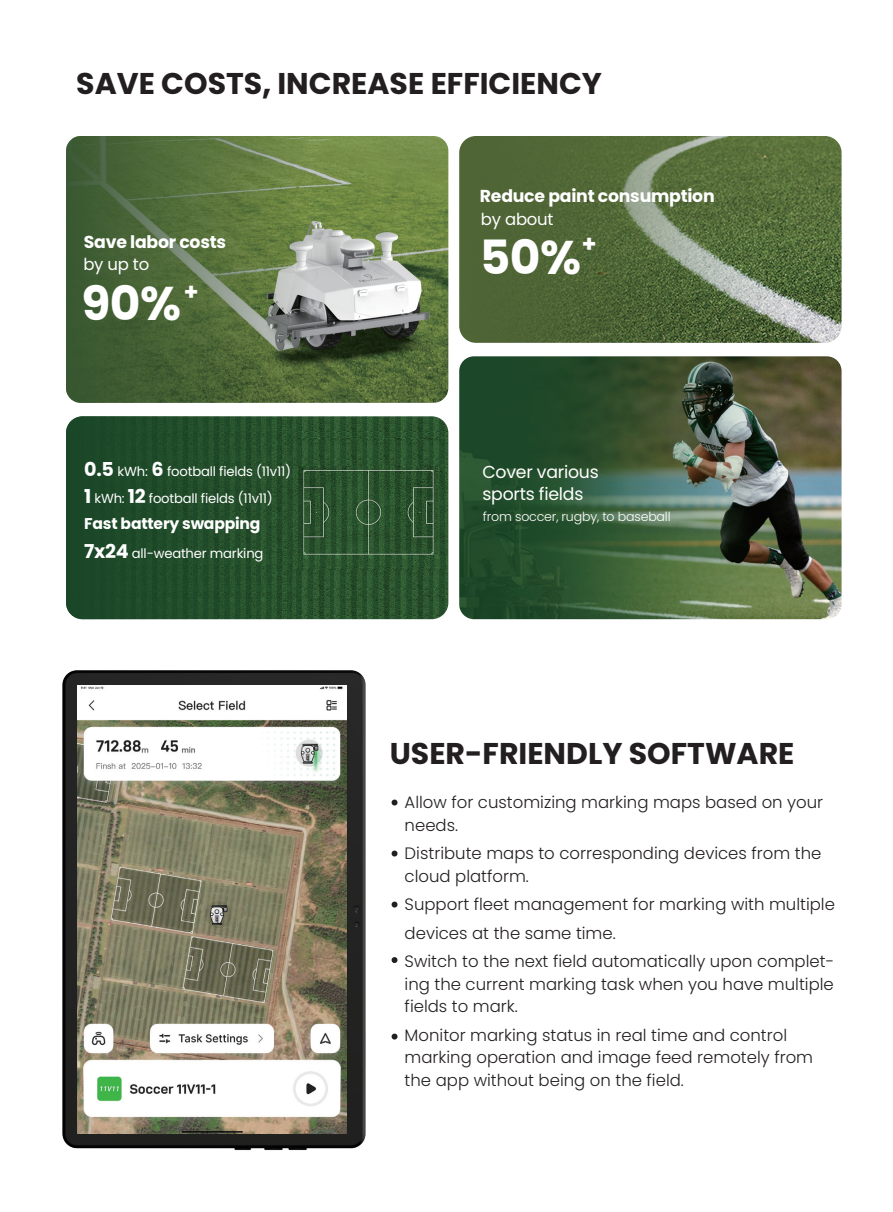
<style>
.page{position:relative;width:893px;height:1212px;background:#fff}
.page>*{position:absolute;margin:0;border:0;box-sizing:border-box;transform-origin:0 0}
.t1{font:700 47.1px "Poppins";color:#fff}
.t2{font:700 30px "Poppins";color:#231f20}
.t3{font:700 23.55px "Poppins";color:#fff}
.t4{font:700 17.25px "Poppins";letter-spacing:-.015em;color:#fff}
.t5{font:17.25px/22px "Poppins";letter-spacing:-.015em;color:#fff}
.t6{font:300 16.5px/22.5px "Poppins";color:#231f20}
.t7{font:16.5px "Poppins";letter-spacing:-.015em;color:#fff}
.t8{font:700 15.6px "Poppins";letter-spacing:-.015em;color:#fff}
.t9{font:13.2px "Poppins";letter-spacing:-.015em;color:#fff}
.t10{font:300 12.6px "Poppins";letter-spacing:-.015em;color:#fff}
.s1{font-weight:700;font-size:19.2px}
</style>
<div class="page">
<img style="left:308px;top:136px;width:140px;height:267px">
<svg style="left:66px;top:136px;width:242px;height:267px;background:#546d40"></svg>
<img style="left:459px;top:356px;width:383px;height:263px">
<img style="left:459px;top:136px;width:383px;height:207px">
<img style="left:304px;top:416px;width:144px;height:147px">
<svg style="left:66px;top:416px;width:238px;height:147px;background:#214c2a"></svg>
<img style="left:62px;top:563px;width:499px;height:588px">
<img style="left:77px;top:685px;width:269px;height:449px">
<h2 class="t2" style="left:76px;top:66px;width:527px">SAVE COSTS, INCREASE EFFICIENCY</h2>
<p class="t4" style="left:480px;top:186px;width:236px">Reduce paint consumption</p>
<p class="t4" style="left:84px;top:232px;width:144px">Save labor costs</p>
<h1 class="t1" style="left:82px;top:276px;width:119px">90%<sup>+</sup></h1>
<p class="t7" style="left:83px;top:254px;width:67px">by up to</p>
<p class="t9" style="left:84px;top:464px;width:208px"><span class="s1">0.5</span> kWh: <span class="s1">6</span> football fields (11v11)</p>
<p class="t8" style="left:84px;top:514px;width:178px">Fast battery swapping</p>
<p class="t9" style="left:84px;top:546px;width:181px"><span class="s1">7x24</span> all-weather marking</p>
<p class="t9" style="left:84px;top:490px;width:190px"><span class="s1">1</span> kWh: <span class="s1">12</span> football fields (11v11)</p>
<p class="t7" style="left:481px;top:209px;width:74px">by about</p>
<h1 class="t1" style="left:480px;top:230px;width:103px">50%</h1>
<h3 class="t3" style="left:582px;top:230px;width:16px">+</h3>
<p class="t5" style="left:482px;top:461px;width:118px">Cover various sports fields</p>
<p class="t10" style="left:483px;top:509px;width:189px">from soccer, rugby, to baseball</p>
<h2 class="t2" style="left:390px;top:736px;width:406px">USER-FRIENDLY SOFTWARE</h2>
<p class="t6" style="left:405px;top:791px;width:420px">Allow for customizing marking maps based on your needs.</p>
<p class="t6" style="left:405px;top:842px;width:418px">Distribute maps to corresponding devices from the cloud platform.</p>
<p class="t6" style="left:405px;top:890px;width:432px;line-height:28.5px">Support fleet management for marking with multiple devices at the same time.<br>Switch to the next field automatically upon complet-</p>
<p class="t6" style="left:405px;top:972px;width:431px">ing the current marking task when you have multiple fields to mark.</p>
<p class="t6" style="left:405px;top:1023px;width:410px">Monitor marking status in real time and control marking operation and image feed remotely from the app without being on the field.</p>
</div>
